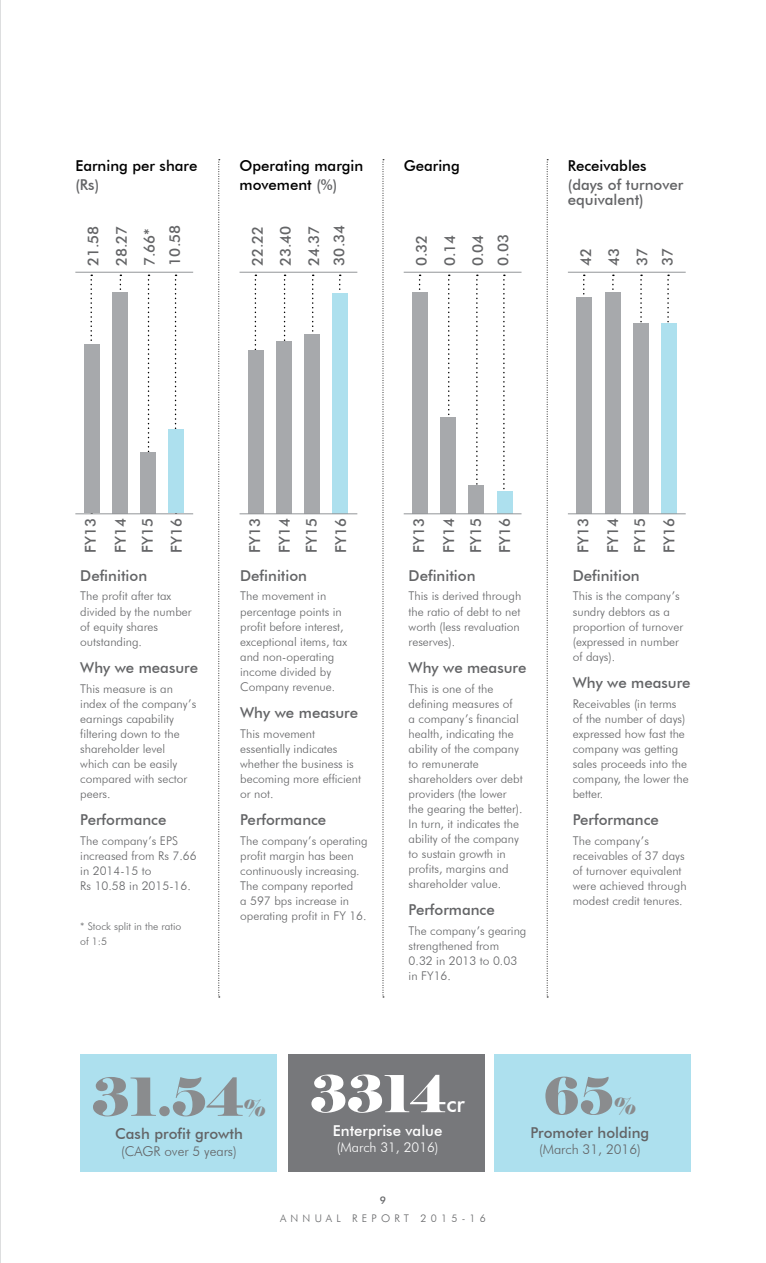
<style>
.page{position:relative;width:766px;height:1263px;background:#fff}
.page>*{position:absolute;margin:0;border:0;box-sizing:border-box;transform-origin:0 0}
.t1{font:52.5px "Elephant";color:#8a8c8e}
.t2{font:51px "Elephant";color:#fff}
.t3{font:51px "Elephant";color:#8a8c8e}
.t4{font:500 22.5px "Futura BT";color:#fff}
.t5{font:22.5px "Elephant";color:#8a8c8e}
.t6{font:500 15px/28.2px "Futura BT";color:#636466}
.t7{font:500 15px/19.2px "Futura BT";color:#000}
.t8{font:500 15px "Futura BT";color:#fff}
.t9{font:300 13.5px "Futura BT";color:#636466}
.t10{font:300 13.5px "Futura BT";color:#fff}
.t11{font:300 12px/15px "Futura BT";color:#636466}
.t12{font:300 10.5px/15px "Futura BT";color:#636466}
.t13{font:300 10.5px "Futura BT";letter-spacing:.4em;color:#636466}
.t14{font:500 10.5px "Futura BT";color:#636466}
.s1{color:#636466}
</style>
<div class="page">
<div style="left:81px;top:1054px;width:196px;height:118px;background:#ade0ee"></div>
<div style="left:288px;top:1054px;width:196px;height:118px;background:#77787b"></div>
<div style="left:494px;top:1054px;width:196px;height:118px;background:#ade0ee"></div>
<svg style="left:218px;top:159px;width:2px;height:838px"></svg>
<svg style="left:382px;top:159px;width:2px;height:838px"></svg>
<svg style="left:546px;top:159px;width:2px;height:838px"></svg>
<svg style="left:175px;top:275px;width:1px;height:154px"></svg>
<svg style="left:148px;top:275px;width:1px;height:177px"></svg>
<svg style="left:90px;top:275px;width:2px;height:66px"></svg>
<div style="left:168px;top:429px;width:16px;height:84px;background:#ade0ee"></div>
<div style="left:140px;top:452px;width:16px;height:61px;background:#a7a9ac"></div>
<div style="left:112px;top:292px;width:16px;height:221px;background:#a7a9ac"></div>
<div style="left:84px;top:344px;width:16px;height:169px;background:#a7a9ac"></div>
<hr style="left:75px;top:272px;width:118px;height:1px;background:#939598">
<hr style="left:75px;top:513px;width:118px;height:1px;background:#939598">
<svg style="left:312px;top:275px;width:1px;height:57px"></svg>
<svg style="left:284px;top:275px;width:1px;height:66px"></svg>
<svg style="left:254px;top:275px;width:2px;height:75px"></svg>
<div style="left:332px;top:293px;width:16px;height:220px;background:#ade0ee"></div>
<div style="left:304px;top:334px;width:16px;height:179px;background:#a7a9ac"></div>
<div style="left:276px;top:341px;width:16px;height:172px;background:#a7a9ac"></div>
<div style="left:248px;top:350px;width:16px;height:163px;background:#a7a9ac"></div>
<hr style="left:239px;top:272px;width:118px;height:1px;background:#939598">
<hr style="left:239px;top:513px;width:118px;height:1px;background:#939598">
<svg style="left:503px;top:275px;width:1px;height:215px"></svg>
<svg style="left:476px;top:275px;width:1px;height:210px"></svg>
<svg style="left:448px;top:275px;width:1px;height:141px"></svg>
<div style="left:496px;top:491px;width:16px;height:22px;background:#ade0ee"></div>
<div style="left:468px;top:485px;width:16px;height:28px;background:#a7a9ac"></div>
<div style="left:440px;top:417px;width:16px;height:96px;background:#a7a9ac"></div>
<div style="left:412px;top:292px;width:16px;height:221px;background:#a7a9ac"></div>
<hr style="left:403px;top:272px;width:118px;height:1px;background:#939598">
<hr style="left:403px;top:513px;width:118px;height:1px;background:#939598">
<svg style="left:667px;top:275px;width:2px;height:48px"></svg>
<svg style="left:640px;top:275px;width:2px;height:48px"></svg>
<div style="left:660px;top:323px;width:16px;height:190px;background:#ade0ee"></div>
<div style="left:632px;top:323px;width:16px;height:190px;background:#a7a9ac"></div>
<div style="left:604px;top:292px;width:16px;height:221px;background:#a7a9ac"></div>
<div style="left:576px;top:297px;width:16px;height:216px;background:#a7a9ac"></div>
<hr style="left:567px;top:272px;width:118px;height:1px;background:#939598">
<hr style="left:567px;top:513px;width:118px;height:1px;background:#939598">
<hr style="left:0;top:0;width:1px;height:1263px;background:#bcbec0">
<p class="t7" style="left:75px;top:156px;width:123px">Earning per share</p>
<p class="t6" style="left:75px;top:170px;width:25px">(Rs)</p>
<p class="t6" style="left:79px;top:266px;width:42px;text-align:justify;rotate:-90deg">21.58<br>28.27<br>7.66*</p>
<p class="t6" style="left:161px;top:266px;width:42px;rotate:-90deg">10.58</p>
<p class="t7" style="left:239px;top:156px;width:125px">Operating margin movement <span class="s1">(%)</span></p>
<p class="t6" style="left:243px;top:266px;width:42px;text-align:justify;rotate:-90deg">22.22<br>23.40<br>24.37</p>
<p class="t6" style="left:325px;top:266px;width:42px;rotate:-90deg">30.34</p>
<p class="t7" style="left:403px;top:156px;width:58px">Gearing</p>
<p class="t6" style="left:407px;top:266px;width:33px;text-align:justify;rotate:-90deg">0.32<br>0.14<br>0.04</p>
<p class="t6" style="left:489px;top:266px;width:33px;rotate:-90deg">0.03</p>
<p class="t7" style="left:567px;top:156px;width:80px">Receivables</p>
<p class="t6" style="left:567px;top:177px;width:117px;line-height:15px">(days of turnover equivalent)</p>
<p class="t6" style="left:571px;top:266px;width:20px;text-align:justify;rotate:-90deg">42<br>43<br>37</p>
<p class="t6" style="left:653px;top:266px;width:20px;rotate:-90deg">37</p>
<p class="t6" style="left:76px;top:553px;width:36px;line-height:29.7px;rotate:-90deg">FY13<br>FY14</p>
<p class="t6" style="left:133px;top:553px;width:36px;rotate:-90deg">FY15</p>
<p class="t6" style="left:162px;top:553px;width:36px;rotate:-90deg">FY16</p>
<p class="t6" style="left:240px;top:553px;width:36px;line-height:29.7px;rotate:-90deg">FY13<br>FY14</p>
<p class="t6" style="left:297px;top:553px;width:36px;rotate:-90deg">FY15</p>
<p class="t6" style="left:326px;top:553px;width:36px;rotate:-90deg">FY16</p>
<p class="t6" style="left:404px;top:553px;width:36px;line-height:29.7px;rotate:-90deg">FY13<br>FY14</p>
<p class="t6" style="left:461px;top:553px;width:36px;rotate:-90deg">FY15</p>
<p class="t6" style="left:490px;top:553px;width:36px;rotate:-90deg">FY16</p>
<p class="t6" style="left:568px;top:553px;width:36px;line-height:29.7px;rotate:-90deg">FY13<br>FY14</p>
<p class="t6" style="left:625px;top:553px;width:36px;rotate:-90deg">FY15</p>
<p class="t6" style="left:654px;top:553px;width:36px;rotate:-90deg">FY16</p>
<p class="t6" style="left:80px;top:562px;width:68px">Definition</p>
<p class="t11" style="left:80px;top:589px;width:113px">The profit after tax divided by the number of equity shares outstanding.</p>
<p class="t6" style="left:80px;top:654px;width:119px">Why we measure</p>
<p class="t11" style="left:80px;top:681px;width:117px">This measure is an index of the company’s earnings capability filtering down to the shareholder level which can be easily compared with sector peers.</p>
<p class="t6" style="left:80px;top:806px;width:88px">Performance</p>
<p class="t11" style="left:80px;top:833px;width:118px">The company’s EPS increased from Rs 7.66 in 2014-15 to<br>Rs 10.58 in 2015-16.</p>
<p class="t12" style="left:80px;top:919px;width:102px">* Stock split in the ratio of 1:5</p>
<p class="t6" style="left:240px;top:562px;width:68px">Definition</p>
<p class="t11" style="left:240px;top:589px;width:108px">The movement in percentage points in profit before interest, exceptional items, tax and non-operating income divided by<br>Company revenue.</p>
<p class="t6" style="left:240px;top:699px;width:119px">Why we measure</p>
<p class="t11" style="left:240px;top:726px;width:122px">This movement essentially indicates whether the business is becoming more efficient or not.</p>
<p class="t6" style="left:240px;top:806px;width:88px">Performance</p>
<p class="t11" style="left:240px;top:833px;width:129px">The company’s operating profit margin has been continuously increasing.<br>The company reported<br>a 597 bps increase in operating profit in FY 16.</p>
<p class="t6" style="left:408px;top:562px;width:68px">Definition</p>
<p class="t11" style="left:408px;top:589px;width:114px;text-align:justify">This is derived through the ratio of debt to net worth (less revaluation reserves).</p>
<p class="t6" style="left:408px;top:654px;width:119px">Why we measure</p>
<p class="t11" style="left:408px;top:681px;width:115px">This is one of the defining measures of<br>a company’s financial health, indicating the ability of the company to remunerate shareholders over debt providers (the lower the gearing the better).<br>In turn, it indicates the ability of the company to sustain growth in profits, margins and shareholder value.</p>
<p class="t6" style="left:408px;top:896px;width:88px">Performance</p>
<p class="t11" style="left:408px;top:923px;width:119px">The company’s gearing strengthened from<br>0.32 in 2013 to 0.03 in FY16.</p>
<p class="t6" style="left:572px;top:562px;width:68px">Definition</p>
<p class="t11" style="left:572px;top:589px;width:112px">This is the company’s sundry debtors as a proportion of turnover (expressed in number of days).</p>
<p class="t6" style="left:572px;top:669px;width:119px">Why we measure</p>
<p class="t11" style="left:572px;top:696px;width:117px">Receivables (in terms of the number of days) expressed how fast the company was getting sales proceeds into the company, the lower the better.</p>
<p class="t6" style="left:572px;top:806px;width:88px">Performance</p>
<p class="t11" style="left:572px;top:833px;width:115px">The company’s receivables of 37 days of turnover equivalent were achieved through modest credit tenures.</p>
<h1 class="t1" style="left:92px;top:1064px;width:153px">31.54</h1>
<h3 class="t5" style="left:244px;top:1094px;width:24px">%</h3>
<h2 class="t2" style="left:310px;top:1062px;width:137px">3314</h2>
<h3 class="t4" style="left:446px;top:1090px;width:20px">cr</h3>
<p class="t6" style="left:115px;top:1120px;width:129px">Cash profit growth</p>
<p class="t9" style="left:121px;top:1143px;width:117px">(CAGR over 5 years)</p>
<p class="t8" style="left:333px;top:1121px;width:111px">Enterprise value</p>
<p class="t10" style="left:337px;top:1139px;width:103px">(March 31, 2016)</p>
<h2 class="t3" style="left:543px;top:1064px;width:72px">65</h2>
<h3 class="t5" style="left:614px;top:1092px;width:24px">%</h3>
<p class="t6" style="left:530px;top:1118px;width:120px">Promoter holding</p>
<p class="t9" style="left:539px;top:1141px;width:103px">(March 31, 2016)</p>
<p class="t14" style="left:380px;top:1194px;width:8px">9</p>
<p class="t13" style="left:280px;top:1212px;width:207px">ANNUAL REPORT 2015-16</p>
</div>
